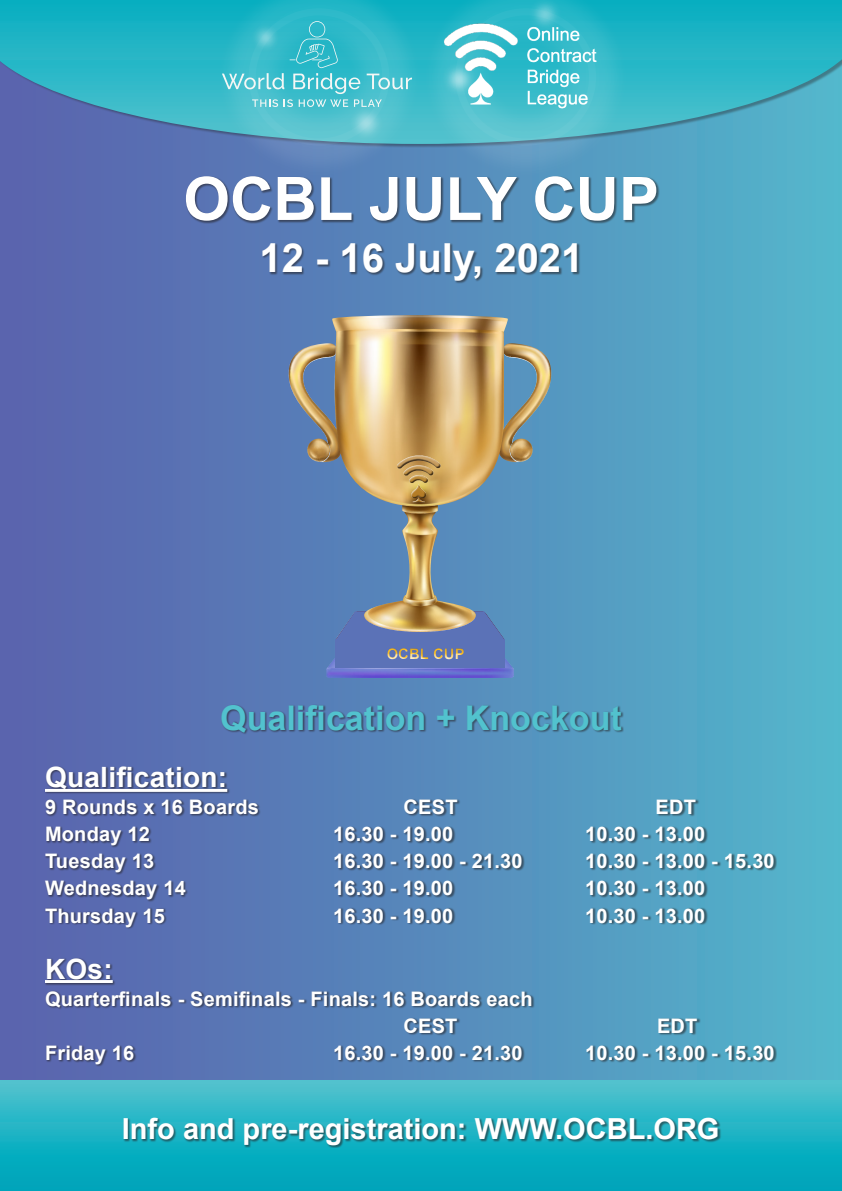
<style>
.page{position:relative;width:842px;height:1191px;background:#fff}
.page>*{position:absolute;margin:0;border:0;box-sizing:border-box;transform-origin:0 0}
.t1{font:700 60px "Arial";color:#fff}
.t2{font:700 40px "Arial";color:#fff}
.t3{font:700 34px "Arial";color:#52c2ce}
.t4{font:700 29px "Arial";color:#fff}
.t5{font:700 28px "Arial";letter-spacing:.01em;color:#fff}
.t6{font:700 20px "Arial";letter-spacing:.01em;color:#fff}
.t7{font:700 14.8px "Arial";letter-spacing:.01em;color:#fec128}
</style>
<div class="page">
<div style="left:0;top:0;width:842px;height:1191px;background:linear-gradient(to right,#5a5fac,#53b5cb)"></div>
<svg style="left:0;top:0;width:842px;height:144px"></svg>
<div style="left:214px;top:0;width:210px;height:180px;background:#fff;opacity:.75"></div>
<div style="left:249px;top:8px;width:140px;height:138px;border:7px solid #fff;border-radius:50%"></div>
<div style="left:420px;top:0;width:211px;height:180px;background:#fff;opacity:.75"></div>
<div style="left:455px;top:8px;width:141px;height:138px;border:7px solid #fff;border-radius:50%"></div>
<div style="left:247px;top:19px;width:37px;height:37px;background:#27b7c7"></div>
<svg style="left:348px;top:107px;width:37px;height:35px"></svg>
<svg style="left:358px;top:115px;width:17px;height:17px"></svg>
<svg style="left:527px;top:0;width:37px;height:17px"></svg>
<svg style="left:532px;top:1px;width:27px;height:16px"></svg>
<div style="left:541px;top:10px;width:8px;height:9px;background:#6eced9;border-radius:50%"></div>
<img style="left:443px;top:17px;width:164px;height:97px">
<svg style="left:441px;top:61px;width:37px;height:37px"></svg>
<svg style="left:446px;top:66px;width:27px;height:27px"></svg>
<div style="left:455px;top:75px;width:9px;height:9px;background:#97dbe4;border-radius:50%"></div>
<svg style="left:222px;top:21px;width:190px;height:86px"></svg>
<div style="left:186px;top:175px;width:474px;height:49px;background:#231f20;opacity:.56"></div>
<div style="left:45px;top:766px;width:732px;height:301px;background:#231f20;opacity:.56"></div>
<hr style="left:45px;top:789px;width:182px;height:3px;background:#fff">
<hr style="left:45px;top:980px;width:68px;height:3px;background:#fff">
<div style="left:221px;top:704px;width:403px;height:31px;background:#231f20;opacity:.56"></div>
<div style="left:0;top:1080px;width:842px;height:111px;background:linear-gradient(to bottom,#4dc3ce,#00a3b9)"></div>
<div style="left:123px;top:1117px;width:598px;height:31px;background:#231f20;opacity:.56"></div>
<img style="left:326px;top:639px;width:188px;height:39px">
<svg style="left:335px;top:611px;width:170px;height:28px"></svg>
<img style="left:504px;top:343px;width:47px;height:119px">
<img style="left:289px;top:344px;width:41px;height:118px">
<img style="left:364px;top:598px;width:112px;height:34px">
<img style="left:332px;top:315px;width:176px;height:17px">
<img style="left:402px;top:600px;width:36px;height:6px">
<img style="left:402px;top:513px;width:36px;height:87px">
<img style="left:402px;top:506px;width:36px;height:7px">
<img style="left:334px;top:329px;width:170px;height:177px">
<img style="left:392px;top:452px;width:53px;height:53px">
<div style="left:395px;top:454px;width:46px;height:49px;background:#fff;opacity:.75"></div>
<div style="left:396px;top:459px;width:46px;height:45px;background:#231f20;opacity:.75"></div>
<div style="left:335px;top:639px;width:170px;height:28px;background:#5b72b7"></div>
<div style="left:383px;top:642px;width:87px;height:17px;background:#231f20;opacity:.75"></div>
<div style="left:262px;top:243px;width:318px;height:41px;background:#231f20;opacity:.56"></div>
<p class="t1" style="left:183px;top:157px;width:477px">OCBL JULY CUP</p>
<p class="t2" style="left:259px;top:230px;width:325px">12 - 16 July, 2021</p>
<p class="t7" style="left:387px;top:643px;width:79px">OCBL CUP</p>
<p class="t3" style="left:220px;top:694px;width:403px">Qualification + Knockout</p>
<p class="t5" style="left:45px;top:758px;width:184px">Qualification:</p>
<p class="t6" style="left:45px;top:793px;width:215px">9 Rounds x 16 Boards</p>
<p class="t6" style="left:404px;top:793px;width:55px">CEST</p>
<p class="t6" style="left:656px;top:793px;width:42px">EDT</p>
<p class="t6" style="left:45px;top:820px;width:106px">Monday 12</p>
<p class="t6" style="left:333px;top:820px;width:122px">16.30 - 19.00</p>
<p class="t6" style="left:585px;top:820px;width:122px">10.30 - 13.00</p>
<p class="t6" style="left:45px;top:847px;width:111px">Tuesday 13</p>
<p class="t6" style="left:333px;top:847px;width:191px">16.30 - 19.00 - 21.30</p>
<p class="t6" style="left:585px;top:847px;width:191px">10.30 - 13.00 - 15.30</p>
<p class="t6" style="left:45px;top:874px;width:142px">Wednesday 14</p>
<p class="t6" style="left:333px;top:874px;width:122px">16.30 - 19.00</p>
<p class="t6" style="left:585px;top:874px;width:122px">10.30 - 13.00</p>
<p class="t6" style="left:45px;top:901px;width:121px">Thursday 15</p>
<p class="t6" style="left:333px;top:901px;width:122px">16.30 - 19.00</p>
<p class="t6" style="left:585px;top:901px;width:122px">10.30 - 13.00</p>
<p class="t5" style="left:45px;top:949px;width:69px">KOs:</p>
<p class="t6" style="left:45px;top:984px;width:489px">Quarterfinals - Semifinals - Finals: 16 Boards each</p>
<p class="t6" style="left:404px;top:1011px;width:55px">CEST</p>
<p class="t6" style="left:657px;top:1011px;width:42px">EDT</p>
<p class="t6" style="left:45px;top:1038px;width:91px">Friday 16</p>
<p class="t6" style="left:333px;top:1038px;width:191px">16.30 - 19.00 - 21.30</p>
<p class="t6" style="left:585px;top:1038px;width:191px">10.30 - 13.00 - 15.30</p>
<p class="t4" style="left:122px;top:1108px;width:599px">Info and pre-registration: WWW.OCBL.ORG</p>
</div>
